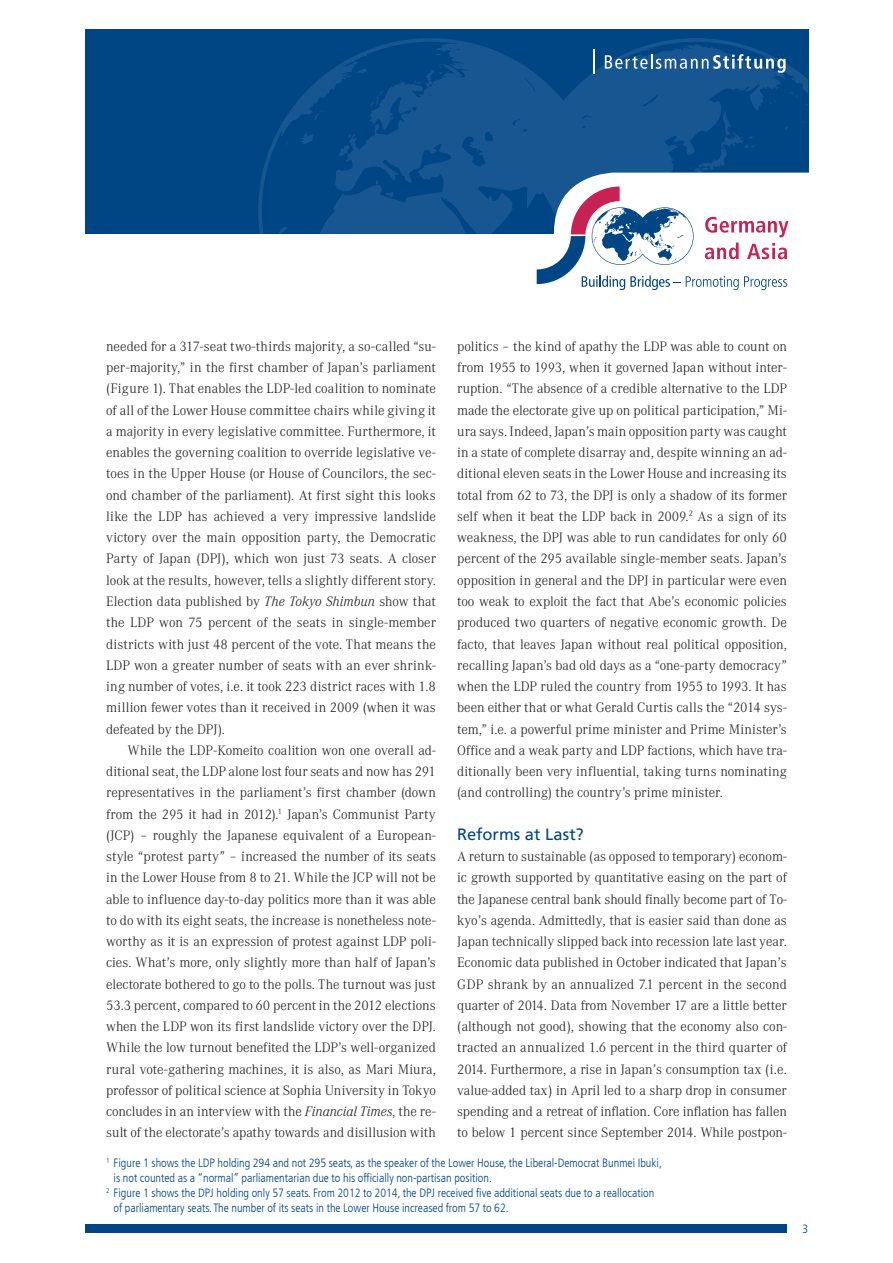
<style>
.page{position:relative;width:893px;height:1263px;background:#fff}
.page>*{position:absolute;margin:0;border:0;box-sizing:border-box;transform-origin:0 0}
.t1{font:16.5px "Frutiger LT Com";color:#004684}
.t2{font:300 13.5px/21.3px "Corporate ABQ";color:#231f20;text-align:justify}
.t3{font:300 condensed 12px "Frutiger LT Com";color:#004684}
.s1{font-style:italic}
</style>
<div class="page">
<div style="left:85px;top:1225px;width:701px;height:8px;background:#004684"></div>
<div style="left:85px;top:30px;width:723px;height:204px;background:#004684"></div>
<svg style="left:258px;top:38px;width:550px;height:196px"></svg>
<svg style="left:470px;top:59px;width:329px;height:175px;fill:#185692"></svg>
<svg style="left:605px;top:54px;width:180px;height:24px;background:#3d71a3"></svg>
<hr style="left:592px;top:50px;width:2px;height:24px;background:#fff">
<svg style="left:536px;top:92px;width:273px;height:199px"></svg>
<p class="t2" style="left:106px;top:337px;width:331px">needed for a 317-seat two-thirds majority, a so-called “su&shy;per-majority,” in the first chamber of Japan’s parliament (Figure 1). That enables the LDP-led coalition to nominate of all of the Lower House committee chairs while giving it a majority in every legislative committee. Furthermore, it enables the governing coalition to override legislative ve&shy;toes in the Upper House (or House of Councilors, the sec&shy;ond chamber of the parliament). At first sight this looks like the LDP has achieved a very impressive landslide victory over the main opposition party, the Democratic Party of Japan (DPJ), which won just 73 seats. A closer look at the results, however, tells a slightly different story.<br>Election data published by <span class="s1">The Tokyo Shimbun</span> show that the LDP won 75 percent of the seats in single-member districts with just 48 percent of the vote. That means the LDP won a greater number of seats with an ever shrink&shy;ing number of votes, i.e. it took 223 district races with 1.8 million fewer votes than it received in 2009 (when it was defeated by the DPJ).</p>
<p class="t2" style="left:106px;top:741px;width:331px;text-indent:21px">While the LDP-Komeito coalition won one overall ad&shy;ditional seat, the LDP alone lost four seats and now has 291 representatives in the parliament’s first chamber (down from the 295 it had in 2012).<sup>1</sup> Japan’s Communist Party (JCP) – roughly the Japanese equivalent of a European&shy;style “protest party” – increased the number of its seats in the Lower House from 8 to 21. While the JCP will not be able to influence day-to-day politics more than it was able to do with its eight seats, the increase is nonetheless note&shy;worthy as it is an expression of protest against LDP poli&shy;cies. What’s more, only slightly more than half of Japan’s electorate bothered to go to the polls. The turnout was just 53.3 percent, compared to 60 percent in the 2012 elections when the LDP won its first landslide victory over the DPJ.<br>While the low turnout benefited the LDP’s well-organized rural vote-gathering machines, it is also, as Mari Miura, professor of political science at Sophia University in Tokyo concludes in an interview with the <span class="s1">Financial Times</span>, the re&shy;sult of the electorate’s apathy towards and disillusion with</p>
<p class="t3" style="left:106px;top:1156px;width:557px"><sup>1</sup> Figure 1 shows the LDP holding 294 and not 295 seats, as the speaker of the Lower House, the Liberal-Democrat Bunmei Ibuki,</p>
<p class="t3" style="left:114px;top:1171px;width:380px">is not counted as a “normal” parliamentarian due to his officially non-partisan position.</p>
<p class="t3" style="left:106px;top:1186px;width:549px"><sup>2</sup> Figure 1 shows the DPJ holding only 57 seats. From 2012 to 2014, the DPJ received five additional seats due to a reallocation</p>
<p class="t3" style="left:114px;top:1201px;width:396px">of parliamentary seats. The number of its seats in the Lower House increased from 57 to 62.</p>
<p class="t2" style="left:457px;top:337px;width:331px">politics – the kind of apathy the LDP was able to count on from 1955 to 1993, when it governed Japan without inter&shy;ruption. “The absence of a credible alternative to the LDP made the electorate give up on political participation,” Mi&shy;ura says. Indeed, Japan’s main opposition party was caught in a state of complete disarray and, despite winning an ad&shy;ditional eleven seats in the Lower House and increasing its total from 62 to 73, the DPJ is only a shadow of its former self when it beat the LDP back in 2009.<sup>2</sup> As a sign of its weakness, the DPJ was able to run candidates for only 60 percent of the 295 available single-member seats. Japan’s opposition in general and the DPJ in particular were even too weak to exploit the fact that Abe’s economic policies produced two quarters of negative economic growth. De facto, that leaves Japan without real political opposition, recalling Japan’s bad old days as a “one-party democracy” when the LDP ruled the country from 1955 to 1993. It has been either that or what Gerald Curtis calls the “2014 sys&shy;tem,” i.e. a powerful prime minister and Prime Minister’s Office and a weak party and LDP factions, which have tra&shy;ditionally been very influential, taking turns nominating (and controlling) the country’s prime minister.</p>
<p class="t1" style="left:457px;top:827px;width:128px">Reforms at Last?</p>
<p class="t2" style="left:457px;top:847px;width:331px">A return to sustainable (as opposed to temporary) econom&shy;ic growth supported by quantitative easing on the part of the Japanese central bank should finally become part of To&shy;kyo’s agenda. Admittedly, that is easier said than done as Japan technically slipped back into recession late last year.<br>Economic data published in October indicated that Japan’s GDP shrank by an annualized 7.1 percent in the second quarter of 2014. Data from November 17 are a little better (although not good), showing that the economy also con&shy;tracted an annualized 1.6 percent in the third quarter of 2014. Furthermore, a rise in Japan’s consumption tax (i.e. value-added tax) in April led to a sharp drop in consumer spending and a retreat of inflation. Core inflation has fallen to below 1 percent since September 2014. While postpon-</p>
<p class="t3" style="left:802px;top:1222px;width:7px">3</p>
</div>
